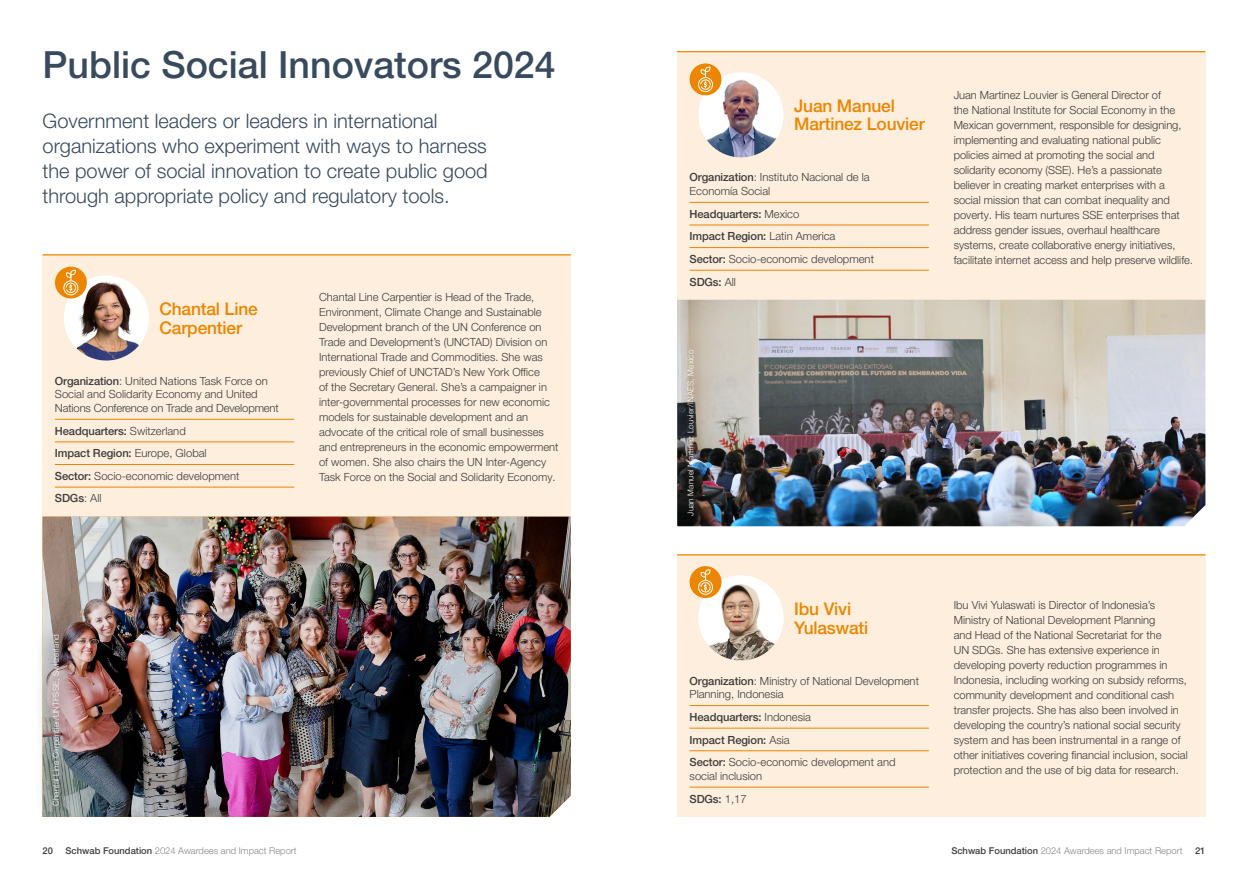
<style>
.page{position:relative;width:1248px;height:886px;background:#fff}
.page>*{position:absolute;margin:0;border:0;box-sizing:border-box;transform-origin:0 0}
.t1{font:500 37.5px "Helvetica Neue LT Pro";color:#384a5e}
.t2{font:300 20px/25px "Helvetica Neue LT Pro";color:#384a5e}
.t3{font:500 17.5px/18.8px "Helvetica Neue LT Pro";letter-spacing:-.01em;color:#ec8600}
.t4{font:300 11.25px/15px "Helvetica Neue LT Pro";color:#3c3c3b}
.t5{font:300 9.38px "Helvetica Neue LT Pro";color:#878787}
.t6{font:500 9.38px "Helvetica Neue LT Pro";color:#3c3c3b}
.t7{font:300 8.12px "Helvetica Neue LT Pro";letter-spacing:.02em;color:#fff}
.s1{font-weight:500}
.s2{font-weight:500;color:#3c3c3b}
</style>
<div class="page">
<div style="left:677px;top:554px;width:528px;height:263px;background:#fdeede"></div>
<img style="left:698px;top:575px;width:85px;height:85px;border-radius:43px">
<div style="left:677px;top:51px;width:528px;height:249px;background:#fdeede"></div>
<img style="left:698px;top:72px;width:85px;height:85px;border-radius:43px">
<div style="left:43px;top:254px;width:527px;height:263px;background:#fdeede"></div>
<img style="left:64px;top:275px;width:85px;height:85px;border-radius:43px">
<hr style="left:55px;top:419px;width:239px;height:1px;background:#ec8600">
<hr style="left:55px;top:442px;width:239px;height:1px;background:#ec8600">
<hr style="left:55px;top:464px;width:239px;height:1px;background:#ec8600">
<hr style="left:55px;top:487px;width:239px;height:1px;background:#ec8600">
<hr style="left:43px;top:254px;width:527px;height:1px;background:#ec8600">
<div style="left:55px;top:267px;width:32px;height:31px;background:#ec8600;border-radius:50%"></div>
<div style="left:63px;top:280px;width:15px;height:15px;border:1px solid #fff;border-radius:50%"></div>
<svg style="left:65px;top:269px;width:12px;height:25px"></svg>
<div style="left:689px;top:63px;width:32px;height:32px;background:#ec8600;border-radius:50%"></div>
<div style="left:698px;top:77px;width:15px;height:15px;border:1px solid #fff;border-radius:50%"></div>
<svg style="left:700px;top:66px;width:11px;height:25px"></svg>
<div style="left:689px;top:566px;width:32px;height:32px;background:#ec8600;border-radius:50%"></div>
<div style="left:698px;top:580px;width:15px;height:15px;border:1px solid #fff;border-radius:50%"></div>
<svg style="left:700px;top:569px;width:11px;height:24px"></svg>
<img style="left:43px;top:517px;width:527px;height:300px">
<hr style="left:689px;top:202px;width:239px;height:1px;background:#ec8600">
<hr style="left:689px;top:225px;width:239px;height:1px;background:#ec8600">
<hr style="left:689px;top:247px;width:239px;height:1px;background:#ec8600">
<hr style="left:689px;top:270px;width:239px;height:1px;background:#ec8600">
<hr style="left:689px;top:705px;width:239px;height:1px;background:#ec8600">
<hr style="left:689px;top:728px;width:239px;height:1px;background:#ec8600">
<hr style="left:689px;top:750px;width:239px;height:1px;background:#ec8600">
<hr style="left:689px;top:787px;width:239px;height:1px;background:#ec8600">
<hr style="left:677px;top:51px;width:528px;height:1px;background:#ec8600">
<hr style="left:677px;top:554px;width:528px;height:1px;background:#ec8600">
<img style="left:677px;top:300px;width:528px;height:226px">
<img style="left:41px;top:617px;width:38px;height:200px">
<h1 class="t1" style="left:43px;top:42px;width:514px">Public Social Innovators 2024</h1>
<h2 class="t2" style="left:43px;top:108px;width:446px">Government leaders or leaders in international organizations who experiment with ways to harness the power of social innovation to create public good through appropriate policy and regulatory tools.</h2>
<h3 class="t3" style="left:159px;top:299px;width:100px">Chantal Line<br>Carpentier</h3>
<p class="t4" style="left:55px;top:373px;width:225px;line-height:13.8px"><span class="s1">Organization</span>: United Nations Task Force on<br>Social and Solidarity Economy and United<br>Nations Conference on Trade and Development</p>
<p class="t4" style="left:55px;top:419px;width:186px;line-height:22.6px"><span class="s1">Headquarters:</span> Switzerland<br><span class="s1">Impact Region:</span> Europe, Global<br><span class="s1">Sector:</span> Socio-economic development<br><span class="s1">SDGs</span>: All</p>
<p class="t4" style="left:319px;top:289px;width:241px">Chantal Line Carpentier is Head of the Trade, Environment, Climate Change and Sustainable Development branch of the UN Conference on Trade and Development’s (UNCTAD) Division on International Trade and Commodities. She was previously Chief of UNCTAD’s New York Office<br>of the Secretary General. She’s a campaigner in inter-governmental processes for new economic models for sustainable development and an advocate of the critical role of small businesses and entrepreneurs in the economic empowerment of women. She also chairs the UN Inter-Agency Task Force on the Social and Solidarity Economy.</p>
<p class="t7" style="left:51px;top:806px;width:173px;rotate:-90deg">Chantal Line Carpentier/UNTFSSE, Switzerland</p>
<h3 class="t3" style="left:794px;top:96px;width:132px">Juan Manuel<br>Martinez Louvier</h3>
<p class="t4" style="left:689px;top:170px;width:182px;line-height:13.8px"><span class="s1">Organization</span>: Instituto Nacional de la<br>Economía Social</p>
<p class="t4" style="left:689px;top:202px;width:186px;line-height:22.6px"><span class="s1">Headquarters:</span> Mexico<br><span class="s1">Impact Region:</span> Latin America<br><span class="s1">Sector:</span> Socio-economic development<br><span class="s1">SDGs:</span> All</p>
<p class="t7" style="left:685px;top:516px;width:167px;rotate:-90deg">Juan Manuel Martinez Louvier/INAES, Mexico</p>
<p class="t4" style="left:953px;top:87px;width:241px">Juan Martinez Louvier is General Director of<br>the National Institute for Social Economy in the Mexican government, responsible for designing, implementing and evaluating national public policies aimed at promoting the social and solidarity economy (SSE). He’s a passionate believer in creating market enterprises with a social mission that can combat inequality and poverty. His team nurtures SSE enterprises that address gender issues, overhaul healthcare systems, create collaborative energy initiatives, facilitate internet access and help preserve wildlife.</p>
<h3 class="t3" style="left:794px;top:599px;width:76px">Ibu Vivi<br>Yulaswati</h3>
<p class="t4" style="left:689px;top:673px;width:231px;line-height:13.8px"><span class="s1">Organization</span>: Ministry of National Development<br>Planning, Indonesia</p>
<p class="t4" style="left:689px;top:705px;width:207px;line-height:22.6px"><span class="s1">Headquarters:</span> Indonesia<br><span class="s1">Impact Region:</span> Asia<br><span class="s1">Sector:</span> Socio-economic development and</p>
<p class="t4" style="left:689px;top:764px;width:74px;line-height:22.6px">social inclusion<br><span class="s1">SDGs:</span> 1,17</p>
<p class="t4" style="left:953px;top:597px;width:235px">Ibu Vivi Yulaswati is Director of Indonesia’s Ministry of National Development Planning<br>and Head of the National Secretariat for the<br>UN SDGs. She has extensive experience in developing poverty reduction programmes in Indonesia, including working on subsidy reforms, community development and conditional cash transfer projects. She has also been involved in developing the country’s national social security system and has been instrumental in a range of other initiatives covering financial inclusion, social protection and the use of big data for research.</p>
<p class="t6" style="left:43px;top:845px;width:12px">20</p>
<p class="t5" style="left:65px;top:845px;width:232px"><span class="s2">Schwab Foundation</span> 2024 Awardees and Impact Report</p>
<p class="t5" style="left:951px;top:845px;width:232px"><span class="s2">Schwab Foundation</span> 2024 Awardees and Impact Report</p>
<p class="t6" style="left:1194px;top:845px;width:12px">21</p>
</div>
